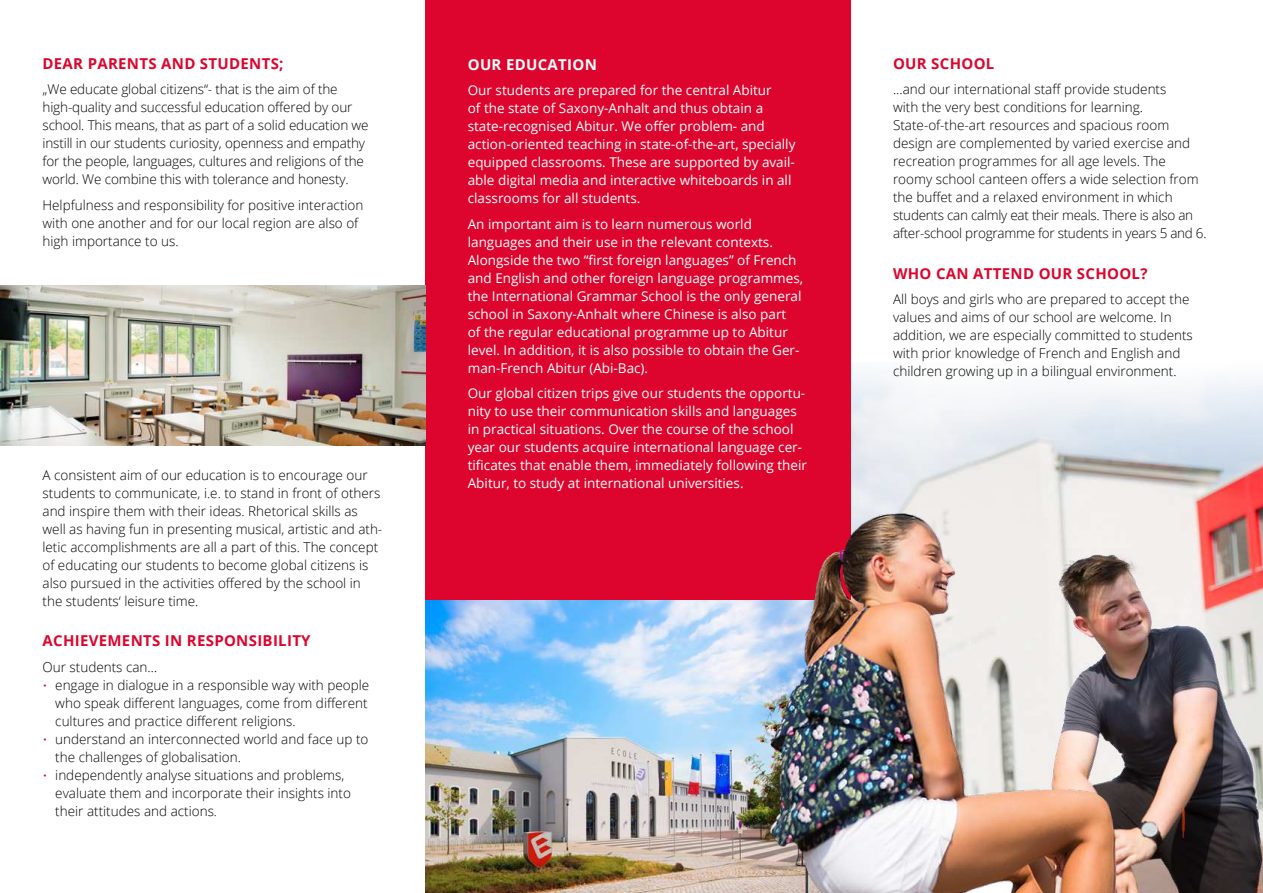
<style>
.page{position:relative;width:1263px;height:893px;background:#fff}
.page>*{position:absolute;margin:0;border:0;box-sizing:border-box;transform-origin:0 0}
.t1{font:700 15px "Open Sans";letter-spacing:.02em;color:#dd052d}
.t2{font:700 15px "Open Sans";letter-spacing:.02em;color:#fff}
.t3{font:300 13.5px/18px "Open Sans";color:#000}
.t4{font:13.5px/18px "Open Sans";color:#fff}
.s1{font-size:12.3px;color:#dd052d}
.s2{font-size:12.75px}
</style>
<div class="page">
<img style="left:1117px;top:379px;width:146px;height:514px">
<div style="left:425px;top:0;width:425px;height:893px;background:#dd052d"></div>
<img style="left:425px;top:600px;width:265px;height:293px">
<img style="left:690px;top:331px;width:427px;height:562px">
<img style="left:0;top:285px;width:425px;height:160px">
<p class="t1" style="left:43px;top:57px;width:243px">DEAR PARENTS AND STUDENTS;</p>
<p class="t3" style="left:43px;top:82px;width:328px">„We educate global citizens“- that is the aim of the high-quality and successful education offered by our school. This means, that as part of a solid education we instill in our students curiosity, openness and empathy for the people, languages, cultures and religions of the world. We combine this with tolerance and honesty.</p>
<p class="t3" style="left:43px;top:197px;width:322px">Helpfulness and responsibility for positive interaction with one another and for our local region are also of high importance to us.</p>
<p class="t3" style="left:43px;top:467px;width:341px">A consistent aim of our education is to encourage our students to communicate, i.e. to stand in front of others and inspire them with their ideas. Rhetorical skills as well as having fun in presenting musical, artistic and ath&shy;letic accomplishments are all a part of this. The concept of educating our students to become global citizens is also pursued in the activities offered by the school in the students‘ leisure time.</p>
<p class="t1" style="left:43px;top:635px;width:270px">ACHIEVEMENTS IN RESPONSIBILITY</p>
<p class="t3" style="left:43px;top:659px;width:116px">Our students can…</p>
<p class="t3" style="left:55px;top:677px;width:315px;text-align:justify;text-indent:-13px"><span class="s1">•</span> engage in dialogue in a responsible way with people who speak different languages, come from different cultures and practice different religions.</p>
<p class="t3" style="left:55px;top:731px;width:315px;text-indent:-13px"><span class="s1">•</span> understand an interconnected world and face up to the challenges of globalisation.</p>
<p class="t3" style="left:55px;top:767px;width:297px;text-indent:-13px"><span class="s1">•</span> independently analyse situations and problems, evaluate them and incorporate their insights into their attitudes and actions<span class="s2">.</span></p>
<p class="t2" style="left:468px;top:59px;width:131px">OUR EDUCATION</p>
<p class="t4" style="left:468px;top:83px;width:329px">Our students are prepared for the central Abitur<br>of the state of Saxony-Anhalt and thus obtain a state-recognised Abitur. We offer problem- and action-oriented teaching in state-of-the-art, specially equipped classrooms. These are supported by avail&shy;able digital media and interactive whiteboards in all classrooms for all students.</p>
<p class="t4" style="left:468px;top:216px;width:337px">An important aim is to learn numerous world languages and their use in the relevant contexts.<br>Alongside the two “first foreign languages” of French and English and other foreign language programmes, the International Grammar School is the only general school in Saxony-Anhalt where Chinese is also part<br>of the regular educational programme up to Abitur level. In addition, it is also possible to obtain the Ger&shy;man-French Abitur (Abi-Bac).</p>
<p class="t4" style="left:468px;top:386px;width:341px">Our global citizen trips give our students the opportu&shy;nity to use their communication skills and languages in practical situations. Over the course of the school year our students acquire international language cer&shy;tificates that enable them, immediately following their Abitur, to study at international universities.</p>
<p class="t1" style="left:893px;top:57px;width:103px">OUR SCHOOL</p>
<p class="t3" style="left:893px;top:80px;width:315px">...and our international staff provide students<br>with the very best conditions for learning.<br>State-of-the-art resources and spacious room design are complemented by varied exercise and recreation programmes for all age levels. The roomy school canteen offers a wide selection from the buffet and a relaxed environment in which students can calmly eat their meals. There is also an after-school programme for students in years 5 and 6.</p>
<p class="t1" style="left:893px;top:267px;width:256px">WHO CAN ATTEND OUR SCHOOL?</p>
<p class="t3" style="left:893px;top:292px;width:301px">All boys and girls who are prepared to accept the values and aims of our school are welcome. In addition, we are especially committed to students with prior knowledge of French and English and children growing up in a bilingual environment.</p>
</div>
